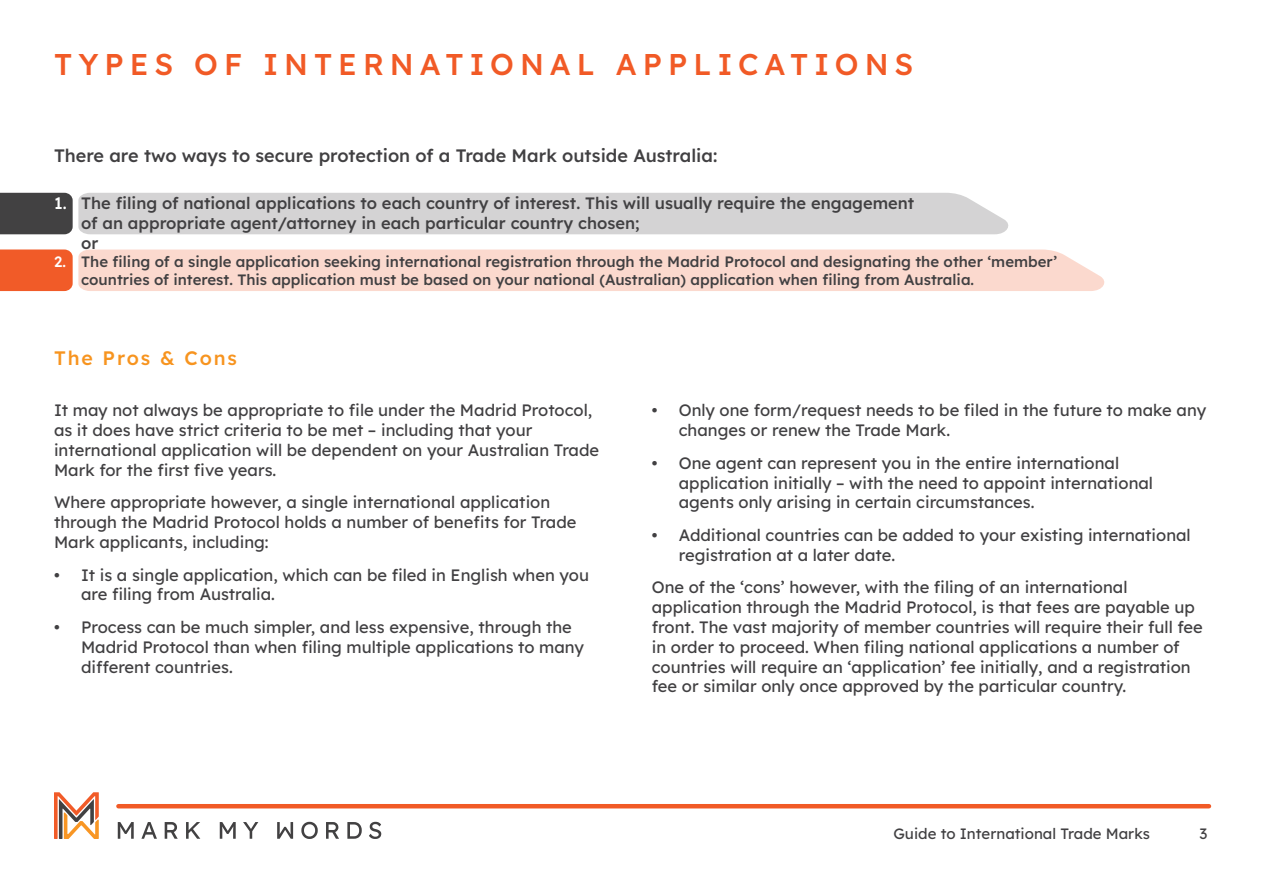
<style>
.page{position:relative;width:1263px;height:893px;background:#fff}
.page>*{position:absolute;margin:0;border:0;box-sizing:border-box;transform-origin:0 0}
.t1{font:500 30px "Lexend Deca";letter-spacing:.2em;color:#f15a26}
.t2{font:500 19.5px "Lexend Deca";letter-spacing:.1em;color:#f7941f}
.t3{font:500 18px "Lexend Deca";color:#414042}
.t4{font:16.5px/19.8px "Lexend Deca";color:#414042}
.t5{font:500 16.5px/19.8px "Lexend Deca";color:#414042}
.t6{font:500 15px/18px "Lexend Deca";color:#414042}
.t7{font:15px "Lexend Deca";color:#414042}
.s1{color:#fff}
</style>
<div class="page">
<svg style="left:118px;top:822px;width:16px;height:17px"></svg>
<svg style="left:141px;top:822px;width:16px;height:17px"></svg>
<svg style="left:165px;top:822px;width:13px;height:17px"></svg>
<svg style="left:186px;top:822px;width:14px;height:17px"></svg>
<svg style="left:220px;top:822px;width:16px;height:17px"></svg>
<svg style="left:243px;top:822px;width:15px;height:17px"></svg>
<svg style="left:277px;top:822px;width:16px;height:17px"></svg>
<svg style="left:301px;top:822px;width:17px;height:17px"></svg>
<svg style="left:326px;top:822px;width:13px;height:17px"></svg>
<svg style="left:347px;top:822px;width:15px;height:17px"></svg>
<svg style="left:369px;top:822px;width:12px;height:17px"></svg>
<svg style="left:54px;top:792px;width:45px;height:47px"></svg>
<hr style="left:118px;top:804px;width:1091px;height:4px;background:#f15a26">
<svg style="left:0;top:193px;width:1009px;height:41px"></svg>
<svg style="left:0;top:249px;width:1104px;height:42px"></svg>
<h1 class="t1" style="left:54px;top:43px;width:861px">TYPES OF INTERNATIONAL APPLICATIONS</h1>
<p class="t3" style="left:54px;top:143px;width:665px">There are two ways to secure protection of a Trade Mark outside Australia:</p>
<p class="t5" style="left:81px;top:192px;width:835px;text-indent:-27px"><span class="s1">1.</span> The filing of national applications to each country of interest. This will usually require the engagement of an appropriate agent/attorney in each particular country chosen;<br>or</p>
<p class="t6" style="left:81px;top:252px;width:978px;text-indent:-27px"><span class="s1">2.</span> The filing of a single application seeking international registration through the Madrid Protocol and designating the other ‘member’ countries of interest. This application must be based on your national (Australian) application when filing from Australia.</p>
<p class="t2" style="left:54px;top:344px;width:185px">The Pros &amp; Cons</p>
<p class="t4" style="left:54px;top:400px;width:547px">It may not always be appropriate to file under the Madrid Protocol, as it does have strict criteria to be met – including that your international application will be dependent on your Australian Trade Mark for the first five years.</p>
<p class="t4" style="left:54px;top:492px;width:524px">Where appropriate however, a single international application through the Madrid Protocol holds a number of benefits for Trade<br>Mark applicants, including:</p>
<p class="t4" style="left:81px;top:564px;width:509px;text-indent:-27px">• It is a single application, which can be filed in English when you are filing from Australia.</p>
<p class="t4" style="left:81px;top:616px;width:505px;text-indent:-27px">• Process can be much simpler, and less expensive, through the<br>Madrid Protocol than when filing multiple applications to many different countries.</p>
<p class="t4" style="left:679px;top:400px;width:529px;text-indent:-27px">• Only one form/request needs to be filed in the future to make any changes or renew the Trade Mark.</p>
<p class="t4" style="left:679px;top:452px;width:476px;text-indent:-27px">• One agent can represent you in the entire international application initially – with the need to appoint international agents only arising in certain circumstances.</p>
<p class="t4" style="left:679px;top:524px;width:513px;text-indent:-27px">• Additional countries can be added to your existing international registration at a later date.</p>
<p class="t4" style="left:652px;top:576px;width:553px">One of the ‘cons’ however, with the filing of an international application through the Madrid Protocol, is that fees are payable up front. The vast majority of member countries will require their full fee in order to proceed. When filing national applications a number of countries will require an ‘application’ fee initially, and a registration fee or similar only once approved by the particular country.</p>
<p class="t7" style="left:893px;top:823px;width:258px">Guide to International Trade Marks</p>
<p class="t7" style="left:1199px;top:822px;width:9px">3</p>
</div>
